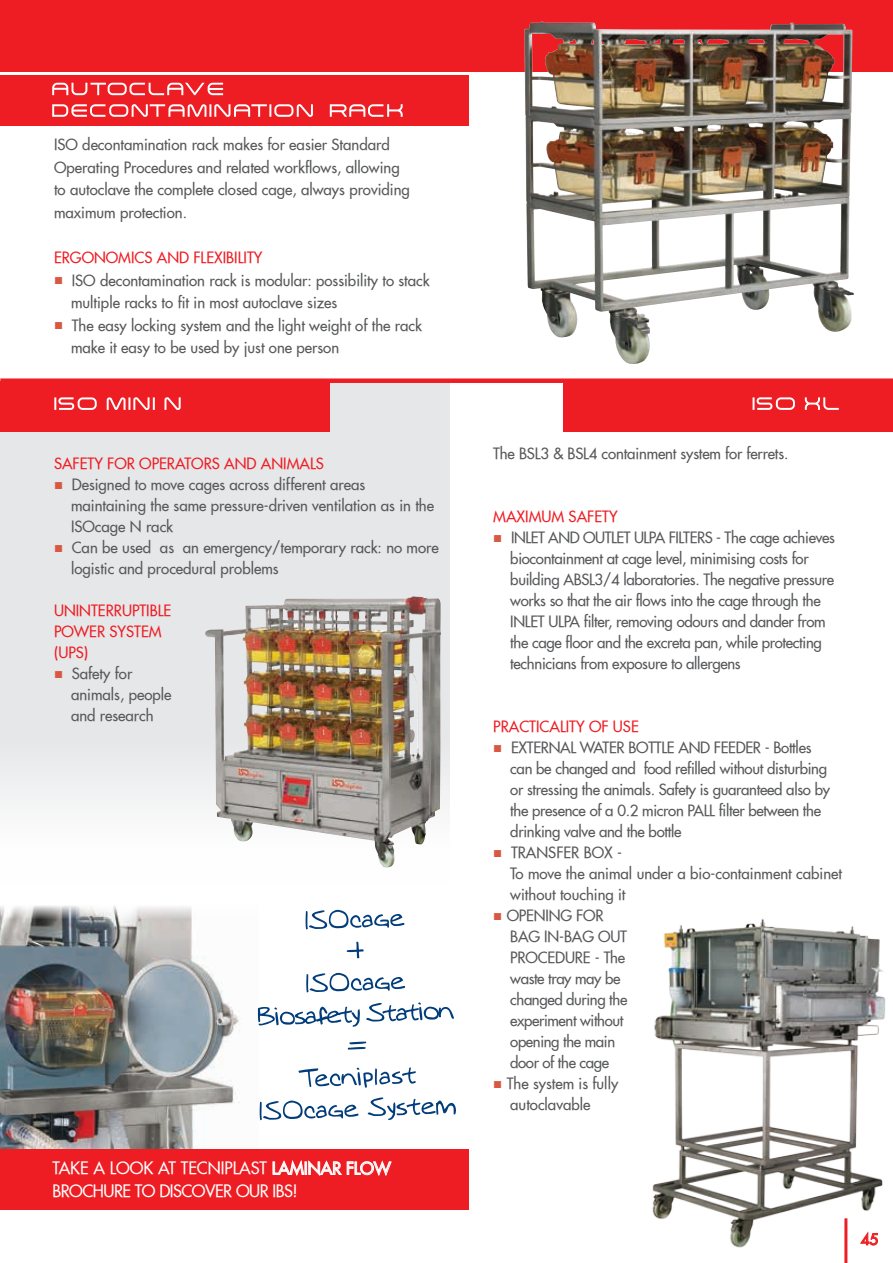
<style>
.page{position:relative;width:893px;height:1263px;background:#fff}
.page>*{position:absolute;margin:0;border:0;box-sizing:border-box;transform-origin:0 0}
.t1{font:16.5px/22.5px "Futura Extended";color:#fff}
.t2{font:15px/21px "Futura Extended";color:#57585a}
.t3{font:15px/21px "Futura Extended";letter-spacing:-.02em;color:#57585a}
.t4{font:15px/21px "Futura Extended";color:#ee1d23}
.t5{font:15px/21px "Futura Extended";letter-spacing:-.025em;color:#57585a}
.s1{font-family:"Book Antiqua";color:#d95842}
</style>
<div class="page">
<div style="left:0;top:383px;width:450px;height:502px;background:linear-gradient(to bottom,#e0e1e4,#f4f5f6)"></div>
<div style="left:0;top:0;width:893px;height:74px;background:#ee1d23"></div>
<div style="left:0;top:72px;width:893px;height:5px;background:#fff"></div>
<div style="left:0;top:378px;width:893px;height:5px;background:#ee1d23"></div>
<div style="left:0;top:75px;width:468px;height:51px;background:#ee1d23"></div>
<svg style="left:52px;top:83px;width:171px;height:12px"></svg>
<svg style="left:52px;top:104px;width:351px;height:13px"></svg>
<img style="left:524px;top:22px;width:330px;height:342px">
<img style="left:652px;top:918px;width:234px;height:345px">
<img style="left:205px;top:596px;width:236px;height:271px">
<div style="left:0;top:382px;width:330px;height:50px;background:#ee1d23"></div>
<svg style="left:54px;top:397px;width:127px;height:13px"></svg>
<div style="left:563px;top:381px;width:330px;height:50px;background:#ee1d23"></div>
<svg style="left:752px;top:397px;width:87px;height:13px"></svg>
<img style="left:0;top:906px;width:258px;height:243px">
<div style="left:0;top:1149px;width:468px;height:61px;background:#ee1d23"></div>
<svg style="left:272px;top:1160px;width:120px;height:17px"></svg>
<svg style="left:306px;top:910px;width:98px;height:20px"></svg>
<svg style="left:347px;top:942px;width:17px;height:16px"></svg>
<svg style="left:306px;top:973px;width:99px;height:20px"></svg>
<svg style="left:258px;top:1002px;width:196px;height:25px"></svg>
<svg style="left:348px;top:1041px;width:18px;height:8px"></svg>
<svg style="left:299px;top:1067px;width:117px;height:20px"></svg>
<svg style="left:260px;top:1097px;width:196px;height:23px"></svg>
<svg style="left:860px;top:1230px;width:18px;height:16px"></svg>
<hr style="left:844px;top:1218px;width:3px;height:45px;background:#ee1d23">
<p class="t2" style="left:54px;top:134px;width:357px;line-height:22.5px">ISO decontamination rack makes for easier Standard Operating Procedures and related workflows, allowing to autoclave the complete closed cage, always providing maximum protection.</p>
<p class="t4" style="left:54px;top:247px;width:210px">ERGONOMICS AND FLEXIBILITY</p>
<p class="t2" style="left:71px;top:269px;width:360px;line-height:22.5px;text-indent:-17px"><span class="s1">■</span> ISO decontamination rack is modular: possibility to stack multiple racks to fit in most autoclave sizes</p>
<p class="t2" style="left:71px;top:314px;width:353px;line-height:22.5px;text-indent:-17px"><span class="s1">■</span> The easy locking system and the light weight of the rack make it easy to be used by just one person</p>
<p class="t4" style="left:54px;top:453px;width:271px">SAFETY FOR OPERATORS AND ANIMALS</p>
<p class="t2" style="left:71px;top:474px;width:365px;text-indent:-17px"><span class="s1">■</span> Designed to move cages across different areas maintaining the same pressure-driven ventilation as in the<br>ISOcage N rack</p>
<p class="t2" style="left:71px;top:537px;width:369px;text-indent:-17px"><span class="s1">■</span> Can be used as an emergency/temporary rack: no more logistic and procedural problems</p>
<p class="t4" style="left:54px;top:600px;width:119px">UNINTERRUPTIBLE<br>POWER SYSTEM (UPS)</p>
<p class="t2" style="left:71px;top:663px;width:102px;text-indent:-17px"><span class="s1">■</span> Safety for animals, people and research</p>
<p class="t1" style="left:52px;top:1157px;width:340px">TAKE A LOOK AT TECNIPLAST LAMINAR FLOW<br>BROCHURE TO DISCOVER OUR IBS!</p>
<p class="t2" style="left:493px;top:443px;width:297px">The BSL3 &amp; BSL4 containment system for ferrets.</p>
<p class="t4" style="left:493px;top:506px;width:126px">MAXIMUM SAFETY</p>
<p class="t3" style="left:510px;top:527px;width:326px;text-indent:-17px"><span class="s1">■</span> INLET AND OUTLET ULPA FILTERS - The cage achieves biocontainment at cage level, minimising costs for building ABSL3/4 laboratories. The negative pressure works so that the air flows into the cage through the INLET ULPA filter, removing odours and dander from the cage floor and the excreta pan, while protecting technicians from exposure to allergens</p>
<p class="t4" style="left:493px;top:716px;width:147px">PRACTICALITY OF USE</p>
<p class="t3" style="left:510px;top:737px;width:321px;text-indent:-17px"><span class="s1">■</span> EXTERNAL WATER BOTTLE AND FEEDER - Bottles can be changed and food refilled without disturbing or stressing the animals. Safety is guaranteed also by the presence of a 0.2 micron PALL filter between the drinking valve and the bottle</p>
<p class="t2" style="left:510px;top:842px;width:333px;text-indent:-17px"><span class="s1">■</span> TRANSFER BOX -<br>To move the animal under a bio-containment cabinet without touching it</p>
<p class="t5" style="left:510px;top:905px;width:119px;text-indent:-17px"><span class="s1">■</span> OPENING FOR<br>BAG IN-BAG OUT<br>PROCEDURE - The waste tray may be changed during the experiment without opening the main door of the cage</p>
<p class="t2" style="left:510px;top:1073px;width:109px;text-indent:-17px"><span class="s1">■</span> The system is fully autoclavable</p>
<p class="t4" style="left:861px;top:1228px;width:19px">45</p>
</div>
